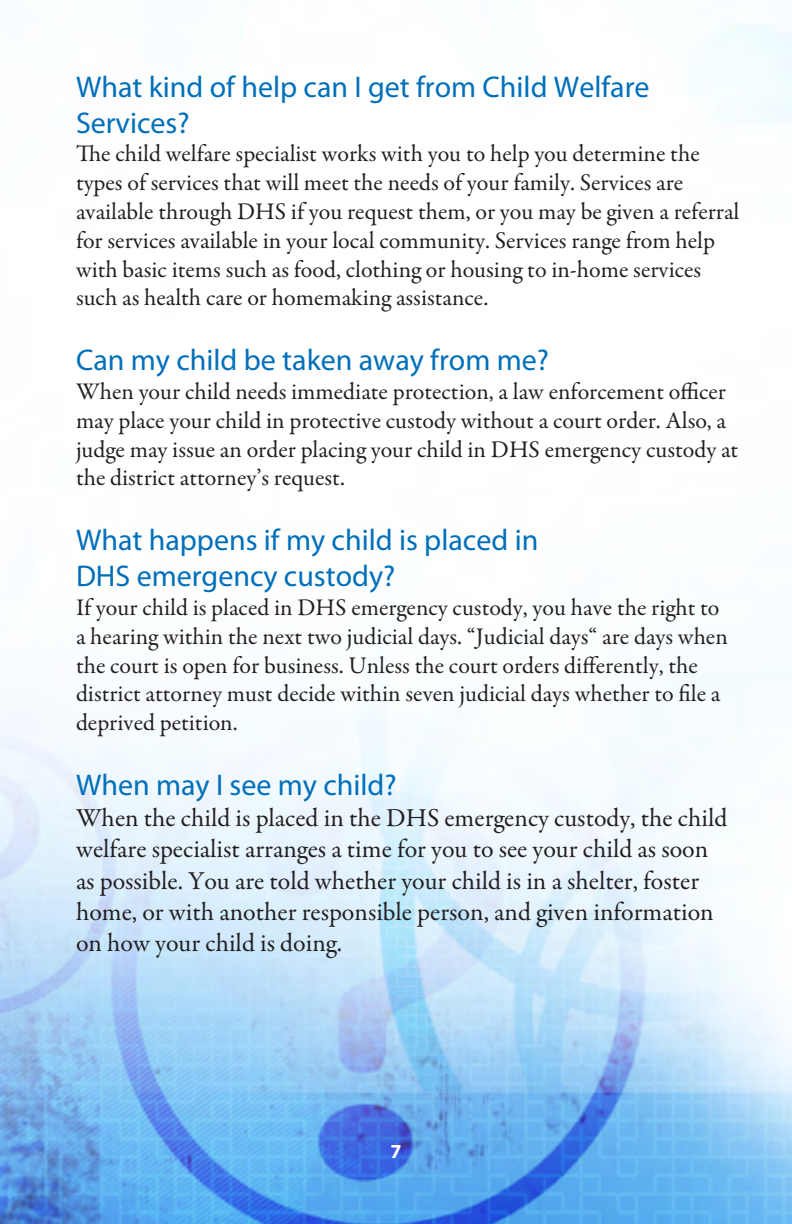
<style>
.page{position:relative;width:792px;height:1224px;background:#fff}
.page>*{position:absolute;margin:0;border:0;box-sizing:border-box;transform-origin:0 0}
.t1{font:30px/36px "Myriad Pro";color:#006fba}
.t2{font:26px/31.2px "Garamond Premr Pro";color:#231f20}
.t3{font:24px/28.8px "Garamond Premr Pro";color:#231f20}
.t4{font:700 20px "Myriad Pro";color:#fff}
</style>
<div class="page">
<img style="left:0;top:24px;width:792px;height:1200px">
<h3 class="t1" style="left:76px;top:68px;width:575px">What kind of help can I get from Child Welfare<br>Services?</h3>
<p class="t3" style="left:76px;top:140px;width:665px">The child welfare specialist works with you to help you determine the types of services that will meet the needs of your family. Services are available through DHS if you request them, or you may be given a referral for services available in your local community. Services range from help with basic items such as food, clothing or housing to in-home services such as health care or homemaking assistance.</p>
<h3 class="t1" style="left:76px;top:342px;width:474px">Can my child be taken away from me?</h3>
<p class="t3" style="left:76px;top:378px;width:664px">When your child needs immediate protection, a law enforcement officer may place your child in protective custody without a court order. Also, a judge may issue an order placing your child in DHS emergency custody at the district attorney’s request.</p>
<h3 class="t1" style="left:76px;top:522px;width:464px">What happens if my child is placed in<br>DHS emergency custody?</h3>
<p class="t3" style="left:76px;top:594px;width:653px">If your child is placed in DHS emergency custody, you have the right to a hearing within the next two judicial days. “Judicial days“ are days when the court is open for business. Unless the court orders differently, the district attorney must decide within seven judicial days whether to file a deprived petition.</p>
<h3 class="t1" style="left:76px;top:766px;width:322px">When may I see my child?</h3>
<p class="t2" style="left:76px;top:803px;width:653px">When the child is placed in the DHS emergency custody, the child welfare specialist arranges a time for you to see your child as soon as possible. You are told whether your child is in a shelter, foster home, or with another responsible person, and given information on how your child is doing.</p>
<p class="t4" style="left:390px;top:1138px;width:13px">7</p>
</div>
